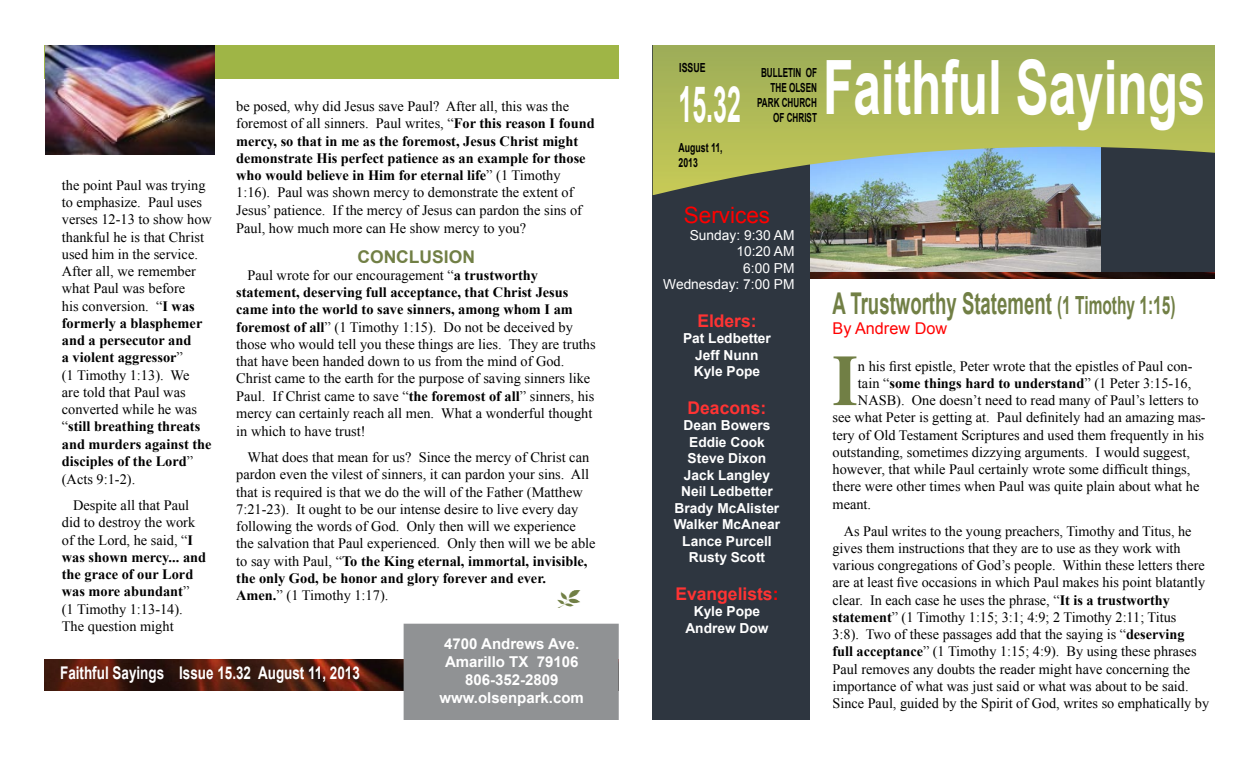
<style>
.page{position:relative;width:1260px;height:765px;background:#fff}
.page>*{position:absolute;margin:0;border:0;box-sizing:border-box;transform-origin:0 0}
.t1{font:700 75px "Arial";color:#fff;scale:.66 1}
.t2{font:700 72px "Times";color:#717f45;scale:.91 1}
.t3{font:700 50px "Arial";color:#fff;scale:.5 1}
.t4{font:700 30px "Arial";color:#717f45;scale:.62 1}
.t5{font:22.5px "Arial";color:#f00}
.t6{font:700 17.5px "Arial";color:#fff;scale:.77 1}
.t7{font:700 17.5px "Arial";color:#f33}
.t8{font:700 17.5px "Arial";color:#717f45}
.t9{font:16.25px "Arial";color:#f00}
.t10{font:700 15px/18px "Arial";color:#fff;text-align:center}
.t11{font:14.38px/17.2px "Times New Roman";color:#000}
.t12{font:700 14.38px "Times New Roman";color:#000}
.t13{font:700 13.75px/16.5px "Arial";color:#fff;text-align:center}
.t14{font:13.75px/16.5px "Arial";color:#fff;text-align:right}
.t15{font:700 12.5px/15px "Arial";color:#000;text-align:right;scale:.65 1}
.t16{font:700 12.5px/15px "Arial";color:#000;scale:.7 1}
.s1{font-weight:700}
.s2{color:#f00}
.s3{font-size:25px}
.s4{font-weight:400}
</style>
<div class="page">
<div style="left:45px;top:45px;width:573px;height:34px;background:#9fb546"></div>
<img style="left:810px;top:195px;width:292px;height:78px">
<div style="left:1102px;top:45px;width:113px;height:229px;background:#2e3640"></div>
<div style="left:652px;top:45px;width:158px;height:675px;background:#2e3640"></div>
<svg style="left:652px;top:45px;width:563px;height:150px;background:#9cac67"></svg>
<img style="left:810px;top:273px;width:405px;height:6px">
<img style="left:46px;top:45px;width:168px;height:109px">
<img style="left:45px;top:659px;width:359px;height:32px">
<div style="left:405px;top:625px;width:213px;height:94px;background:#909294"></div>
<div style="left:404px;top:624px;width:215px;height:96px;border:2px solid #909294"></div>
<p class="t11" style="left:236px;top:97px;width:360px">be posed, why did Jesus save Paul? After all, this was the foremost of all sinners. Paul writes, “<span class="s1">For this reason I found mercy, so that in me as the foremost, Jesus Christ might demonstrate His perfect patience as an example for those who would believe in Him for eternal life</span>” (1 Timothy 1:16). Paul was shown mercy to demonstrate the extent of Jesus’ patience. If the mercy of Jesus can pardon the sins of Paul, how much more can He show mercy to you?</p>
<p class="t8" style="left:357px;top:245px;width:119px">CONCLUSION</p>
<p class="t11" style="left:236px;top:266px;width:361px;text-indent:11px">Paul wrote for our encouragement “<span class="s1">a trustworthy statement, deserving full acceptance, that Christ Jesus came into the world to save sinners, among whom I am foremost of all</span>” (1 Timothy 1:15). Do not be deceived by those who would tell you these things are lies. They are truths that have been handed down to us from the mind of God.<br>Christ came to the earth for the purpose of saving sinners like Paul. If Christ came to save “<span class="s1">the foremost of all</span>” sinners, his mercy can certainly reach all men. What a wonderful thought in which to have trust!</p>
<p class="t11" style="left:236px;top:449px;width:361px;text-indent:11px">What does that mean for us? Since the mercy of Christ can pardon even the vilest of sinners, it can pardon your sins. All that is required is that we do the will of the Father (Matthew 7:21-23). It ought to be our intense desire to live every day following the words of God. Only then will we experience the salvation that Paul experienced. Only then will we be able to say with Paul, “<span class="s1">To the King eternal, immortal, invisible, the only God, be honor and glory forever and ever.<br>Amen.</span>” (1 Timothy 1:17).</p>
<p class="t11" style="left:62px;top:176px;width:152px">the point Paul was trying to emphasize. Paul uses verses 12-13 to show how thankful he is that Christ used him in the service.<br>After all, we remember what Paul was before<br>his conversion. “<span class="s1">I was formerly a blasphemer and a persecutor and<br>a violent aggressor</span>”<br>(1 Timothy 1:13). We<br>are told that Paul was converted while he was “<span class="s1">still breathing threats and murders against the disciples of the Lord</span>” (Acts 9:1-2).</p>
<p class="t11" style="left:62px;top:497px;width:146px;text-indent:11px">Despite all that Paul did to destroy the work of the Lord, he said, “<span class="s1">I was shown mercy... and the grace of our Lord was more abundant</span>”<br>(1 Timothy 1:13-14).<br>The question might</p>
<p class="t6" style="left:60px;top:661px;width:391px">Faithful Sayings Issue 15.32 August 11, 2013</p>
<p class="t10" style="left:440px;top:635px;width:146px">4700 Andrews Ave.<br>Amarillo TX 79106<br>806-352-2809 www.olsenpark.com</p>
<p class="t16" style="left:679px;top:61px;width:39px">ISSUE</p>
<h3 class="t3" style="left:678px;top:72px;width:127px">15.32</h3>
<p class="t16" style="left:678px;top:141px;width:65px">August 11,<br>2013</p>
<p class="t15" style="left:757px;top:66px;width:94px">BULLETIN OF<br>THE OLSEN<br>PARK CHURCH<br>OF CHRIST</p>
<h1 class="t1" style="left:823px;top:38px;width:581px">Faithful Sayings</h1>
<h3 class="t5" style="left:684px;top:200px;width:88px">Services</h3>
<p class="t14" style="left:663px;top:227px;width:133px">Sunday: 9:30 AM<br>10:20 AM<br>6:00 PM<br>Wednesday: 7:00 PM</p>
<p class="t7" style="left:697px;top:309px;width:61px">Elders:</p>
<p class="t13" style="left:683px;top:331px;width:89px">Pat Ledbetter<br>Jeff Nunn<br>Kyle Pope</p>
<p class="t7" style="left:688px;top:396px;width:80px">Deacons:</p>
<p class="t13" style="left:674px;top:418px;width:108px">Dean Bowers<br>Eddie Cook<br>Steve Dixon<br>Jack Langley<br>Neil Ledbetter<br>Brady McAlister<br>Walker McAnear<br>Lance Purcell<br>Rusty Scott</p>
<p class="t7" style="left:675px;top:582px;width:105px">Evangelists<span class="s2">:</span></p>
<p class="t13" style="left:685px;top:604px;width:85px">Kyle Pope<br>Andrew Dow</p>
<h3 class="t4" style="left:832px;top:284px;width:555px">A Trustworthy Statement <span class="s3">(1 Timothy 1:15)</span></h3>
<p class="t9" style="left:832px;top:317px;width:116px">By Andrew Dow</p>
<h2 class="t2" style="left:832px;top:312px;width:29px">I</h2>
<p class="t11" style="left:858px;top:357px;width:336px">n his first epistle, Peter wrote that the epistles of Paul con-</p>
<p class="t12" style="left:858px;top:373px;width:335px"><span class="s4">tain “</span>some things hard to understand<span class="s4">” (1 Peter 3:15-16,</span></p>
<p class="t11" style="left:858px;top:391px;width:342px">NASB). One doesn’t need to read many of Paul’s letters to</p>
<p class="t11" style="left:832px;top:409px;width:375px">see what Peter is getting at. Paul definitely had an amazing mas-</p>
<p class="t11" style="left:832px;top:426px;width:373px">tery of Old Testament Scriptures and used them frequently in his</p>
<p class="t11" style="left:832px;top:443px;width:359px">outstanding, sometimes dizzying arguments. I would suggest,</p>
<p class="t11" style="left:832px;top:460px;width:359px">however, that while Paul certainly wrote some difficult things,</p>
<p class="t11" style="left:832px;top:478px;width:368px">there were other times when Paul was quite plain about what he</p>
<p class="t11" style="left:832px;top:496px;width:40px">meant.</p>
<p class="t11" style="left:832px;top:522px;width:378px;text-indent:11px">As Paul writes to the young preachers, Timothy and Titus, he gives them instructions that they are to use as they work with various congregations of God’s people. Within these letters there are at least five occasions in which Paul makes his point blatantly clear. In each case he uses the phrase, “<span class="s1">It is a trustworthy statement</span>” (1 Timothy 1:15; 3:1; 4:9; 2 Timothy 2:11; Titus<br>3:8). Two of these passages add that the saying is “<span class="s1">deserving<br>full acceptance</span>” (1 Timothy 1:15; 4:9). By using these phrases Paul removes any doubts the reader might have concerning the importance of what was just said or what was about to be said.<br>Since Paul, guided by the Spirit of God, writes so emphatically by</p>
</div>
